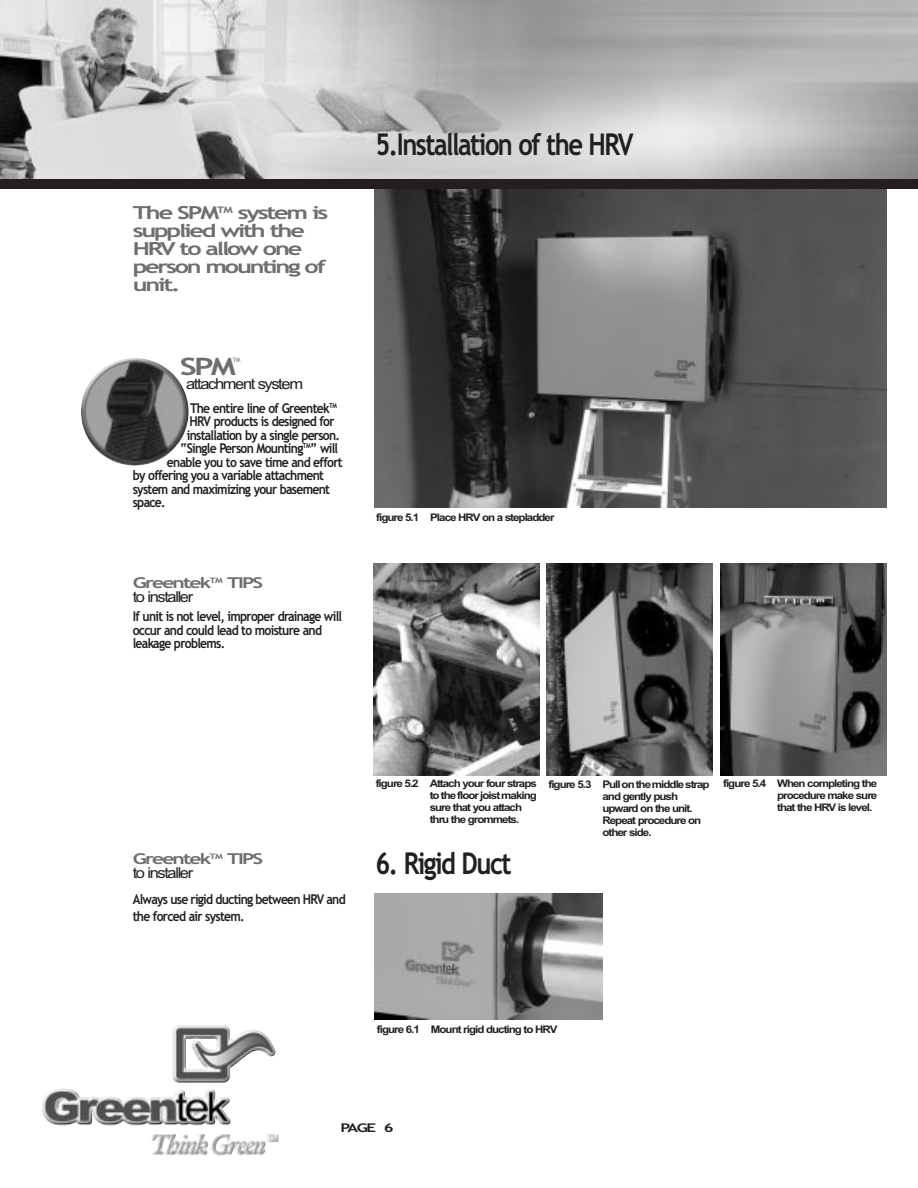
<style>
.page{position:relative;width:918px;height:1188px;background:#fff}
.page>*{position:absolute;margin:0;border:0;box-sizing:border-box;transform-origin:0 0}
.t1{font:700 30px "Trebuchet MS";letter-spacing:-.06em;color:#231f20;scale:.85 1}
.t2{font:700 24px "Trebuchet MS";color:#6c6e70;scale:1.4 1}
.t3{font:700 18px/18px "Trebuchet MS";letter-spacing:-.09em;color:#6c6e70;scale:1.4 1}
.t4{font:15px "Arial MS";letter-spacing:-.085em;color:#231f20;scale:1.1 1}
.t5{font:700 15px "Trebuchet MS";letter-spacing:-.09em;color:#6c6e70;scale:1.4 1}
.t6{font:700 13.5px/13.5px "Trebuchet MS";letter-spacing:-.06em;color:#231f20;scale:.9 1}
.t7{font:700 12px "Trebuchet MS";color:#231f20;scale:1.4 1}
.t8{font:10.5px/12px "Arial Bold MS";letter-spacing:-.085em;color:#231f20;scale:1.1 1}
.t9{font:6px "Trebuchet MS";color:#6c6e70}
</style>
<div class="page">
<img style="left:374px;top:189px;width:513px;height:318px">
<img style="left:0;top:0;width:918px;height:179px">
<img style="left:230px;top:1029px;width:46px;height:28px">
<div style="left:0;top:179px;width:918px;height:10px;background:#231f20"></div>
<img style="left:374px;top:564px;width:166px;height:212px">
<img style="left:547px;top:564px;width:165px;height:212px">
<img style="left:721px;top:564px;width:166px;height:212px">
<img style="left:81px;top:358px;width:108px;height:108px">
<img style="left:374px;top:893px;width:228px;height:126px">
<h3 class="t3" style="left:133px;top:205px;width:141px">The SPM<sup>TM</sup> system is supplied with the<br>HRV to allow one person mounting of unit.</h3>
<p class="t9" style="left:233px;top:357px;width:9px">TM</p>
<p class="t4" style="left:186px;top:378px;width:108px">attachment system</p>
<p class="t6" style="left:190px;top:402px;width:165px">The entire line of Greentek<sup>TM</sup></p>
<p class="t6" style="left:190px;top:416px;width:163px">HRV products is designed for</p>
<p class="t6" style="left:187px;top:429px;width:172px">installation by a single person.</p>
<p class="t6" style="left:180px;top:443px;width:177px">“Single Person Mounting<sup>TM</sup>” will</p>
<p class="t6" style="left:167px;top:456px;width:197px">enable you to save time and effort</p>
<p class="t6" style="left:133px;top:470px;width:214px">by offering you a variable attachment</p>
<p class="t6" style="left:133px;top:483px;width:221px">system and maximizing your basement</p>
<p class="t6" style="left:133px;top:497px;width:38px">space.</p>
<h2 class="t2" style="left:180px;top:357px;width:42px">SPM</h2>
<p class="t5" style="left:133px;top:577px;width:95px">Greentek<sup>TM</sup> TIPS</p>
<p class="t4" style="left:133px;top:591px;width:57px">to installer</p>
<p class="t6" style="left:133px;top:611px;width:234px">If unit is not level, improper drainage will occur and could lead to moisture and leakage problems.</p>
<h1 class="t1" style="left:375px;top:133px;width:305px">5.Installation of the HRV</h1>
<p class="t8" style="left:376px;top:513px;width:164px">figure 5.1 Place HRV on a stepladder</p>
<p class="t5" style="left:133px;top:853px;width:95px">Greentek<sup>TM</sup> TIPS</p>
<p class="t4" style="left:133px;top:867px;width:57px">to installer</p>
<p class="t6" style="left:133px;top:892px;width:238px;line-height:17.1px">Always use rigid ducting between HRV and the forced air system.</p>
<p class="t8" style="left:430px;top:779px;width:99px;text-indent:-54px">figure 5.2 Attach your four straps to the floor joist making sure that you attach thru the grommets.</p>
<p class="t8" style="left:602px;top:779px;width:99px;text-indent:-54px">figure 5.3 Pull on the middle strap and gently push upward on the unit.<br>Repeat procedure on other side.</p>
<p class="t8" style="left:777px;top:779px;width:93px;text-align:justify;text-indent:-54px">figure 5.4 When completing the procedure make sure that the HRV is level.</p>
<h1 class="t1" style="left:375px;top:851px;width:162px">6. Rigid Duct</h1>
<p class="t8" style="left:377px;top:1024px;width:166px">figure 6.1 Mount rigid ducting to HRV</p>
<p class="t7" style="left:340px;top:1123px;width:39px">PAGE 6</p>
</div>
